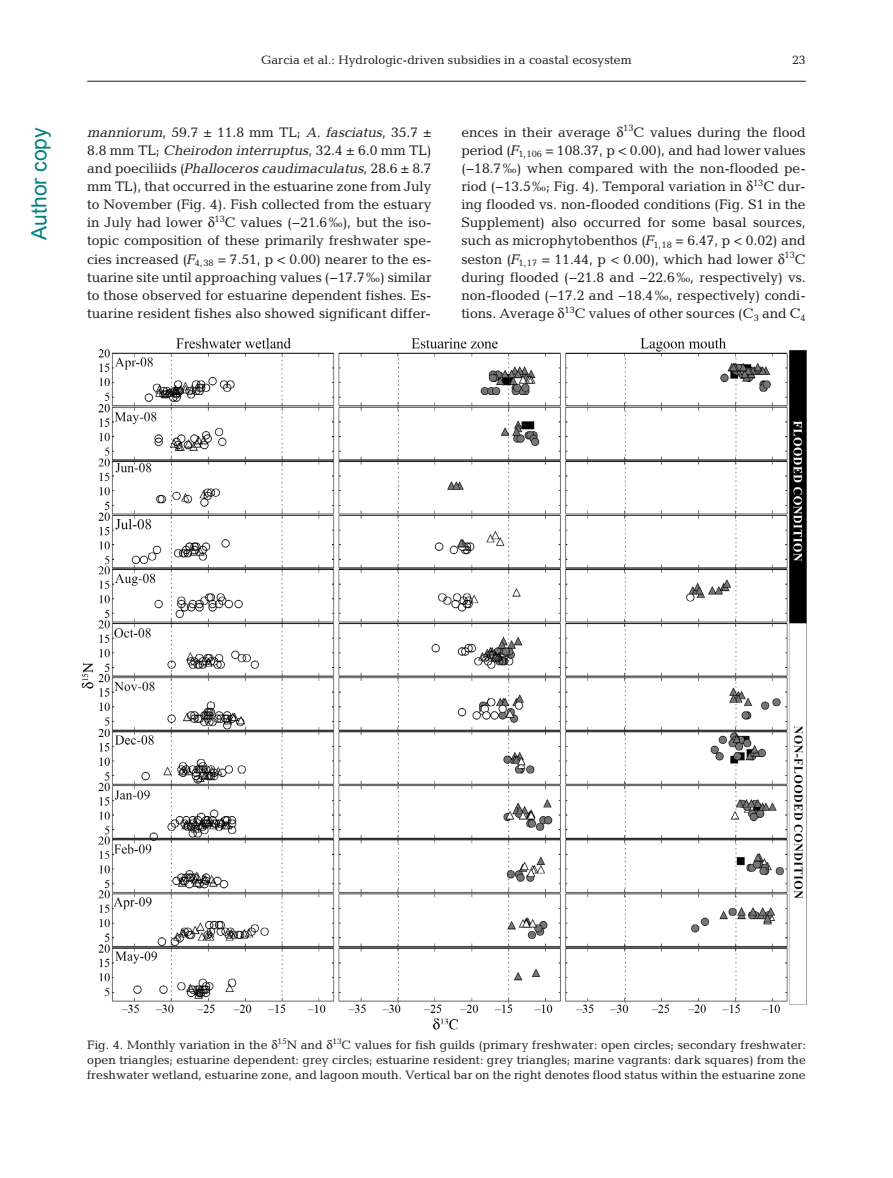
<style>
.page{position:relative;width:893px;height:1178px;background:#fff}
.page>*{position:absolute;margin:0;border:0;box-sizing:border-box;transform-origin:0 0}
.t1{font:21px "Arial";color:#008080}
.t2{font:13.95px/18.1px "Candida";letter-spacing:-.005em;color:#1b1c20;text-align:justify}
.t3{font:13.95px "Oblique Straight Plain";letter-spacing:-.005em;color:#1b1c20}
.t4{font:12.3px/14.7px "Candida";color:#1b1c20;text-align:justify}
.s1{font-family:"Oblique Straight Plain"}
.s2{font-family:"Candida"}
</style>
<div class="page">
<hr style="left:87px;top:81px;width:719px;height:1px;background:#1b1c20">
<img style="left:81px;top:339px;width:726px;height:691px">
<h1 class="t1" style="left:25px;top:240px;width:114px;rotate:-90deg">Author copy</h1>
<p class="t4" style="left:261px;top:52px;width:372px">Garcia et al.: Hydrologic-driven subsidies in a coastal ecosystem</p>
<p class="t4" style="left:792px;top:52px;width:15px">23</p>
<p class="t2" style="left:87px;top:123px;width:346px"><span class="s1">manniorum</span>, 59.7 ± 11.8 mm TL; <span class="s1">A. fasciatus</span>, 35.7 ±<br>8.8 mm TL; <span class="s1">Cheirodon interruptus</span>, 32.4 ± 6.0 mm TL)</p>
<p class="t3" style="left:87px;top:163px;width:346px"><span class="s2">and poeciliids</span> (Phalloceros caudimaculatus<span class="s2">, 28.6 ± 8.7</span></p>
<p class="t2" style="left:87px;top:177px;width:346px">mm TL), that occurred in the estuarine zone from July to November (Fig. 4). Fish collected from the estuary in July had lower <sup>13</sup>C values (−21.6‰), but the iso&shy;topic composition of these primarily freshwater spe&shy;cies increased <span class="s1">(F</span><sub>4,38</sub> = 7.51, p &lt; 0.00) nearer to the es&shy;tuarine site until approaching values (−17.7‰) similar to those observed for estuarine de pendent fishes. Es&shy;tuarine resident fishes also showed significant differ-</p>
<p class="t2" style="left:461px;top:123px;width:346px">ences in their average <sup>13</sup>C values during the flood period <span class="s1">(F</span><sub>1,106</sub> = 108.37, p &lt; 0.00), and had lower values (−18.7‰) when compared with the non-flooded pe&shy;riod (−13.5‰; Fig. 4). Temporal variation in <sup>13</sup>C dur&shy;ing flooded vs. non-flooded conditions (Fig. S1 in the Supplement) also occurred for some basal sources, such as microphytobenthos <span class="s1">(F</span><sub>1,18</sub> = 6.47, p &lt; 0.02) and seston <span class="s1">(F</span><sub>1,17</sub> = 11.44, p &lt; 0.00), which had lower <sup>13</sup>C during flooded (−21.8 and −22.6‰, respectively) vs. non-flooded (−17.2 and −18.4‰, respectively) condi&shy;tions. Average <sup>13</sup>C values of other sources (C<sub>3</sub> and C<sub>4</sub></p>
<p class="t4" style="left:87px;top:1037px;width:720px">Fig. 4. Monthly variation in the <sup>15</sup>N and <sup>13</sup>C values for fish guilds (primary freshwater: open circles; secondary freshwater: open triangles; estuarine dependent: grey circles; estuarine resident: grey triangles; marine vagrants: dark squares) from the freshwater wetland, estuarine zone, and lagoon mouth. Vertical bar on the right denotes flood status within the estuarine zone</p>
</div>
